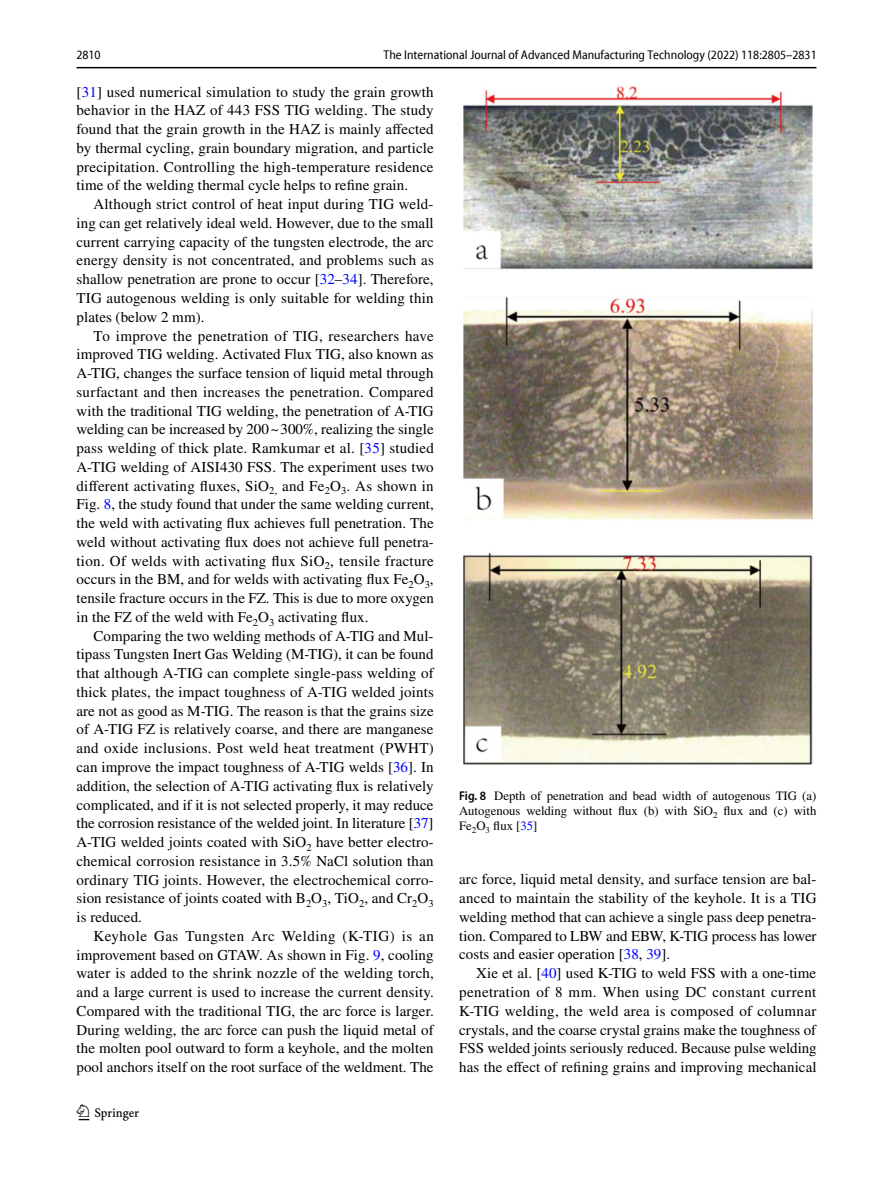
<style>
.page{position:relative;width:893px;height:1187px;background:#fff}
.page>*{position:absolute;margin:0;border:0;box-sizing:border-box;transform-origin:0 0}
.t1{font:22.5px "Springnew Regular 2";color:#000}
.t2{font:15px/18.8px "STIX";letter-spacing:.005em;color:#000;text-align:justify}
.t3{font:12.75px/15px "STIX";color:#000;text-align:justify}
.t4{font:semi-condensed 12.75px "Myriad Pro Unic";color:#000}
.s1{color:#00f}
.s2{font-family:"Myriad Pro";font-weight:600;font-stretch:semi-condensed}
</style>
<div class="page">
<hr style="left:77px;top:67px;width:739px;height:1px;background:#000">
<img style="left:463px;top:87px;width:349px;height:677px">
<p class="t4" style="left:76px;top:50px;width:26px">2810</p>
<p class="t4" style="left:384px;top:50px;width:435px">The International Journal of Advanced Manufacturing Technology (2022) 118:2805–2831</p>
<p class="t2" style="left:77px;top:83px;width:359px">[<span class="s1">31</span>] used numerical simulation to study the grain growth behavior in the HAZ of 443 FSS TIG welding. The study found that the grain growth in the HAZ is mainly affected by thermal cycling, grain boundary migration, and particle precipitation. Controlling the high-temperature residence time of the welding thermal cycle helps to refine grain.</p>
<p class="t2" style="left:77px;top:196px;width:359px;text-indent:17px">Although strict control of heat input during TIG weld&shy;ing can get relatively ideal weld. However, due to the small current carrying capacity of the tungsten electrode, the arc energy density is not concentrated, and problems such as shallow penetration are prone to occur [<span class="s1">32</span>–<span class="s1">34</span>]. Therefore, TIG autogenous welding is only suitable for welding thin plates (below 2 mm).</p>
<p class="t2" style="left:77px;top:327px;width:359px;text-indent:17px">To improve the penetration of TIG, researchers have improved TIG welding. Activated Flux TIG, also known as A-TIG, changes the surface tension of liquid metal through surfactant and then increases the penetration. Compared with the traditional TIG welding, the penetration of A-TIG welding can be increased by 200~300%, realizing the single pass welding of thick plate. Ramkumar et al. [<span class="s1">35</span>] studied A-TIG welding of AISI430 FSS. The experiment uses two different activating fluxes, SiO<sub>2,</sub> and Fe<sub>2</sub>O<sub>3</sub>. As shown in Fig. <span class="s1">8</span>, the study found that under the same welding current, the weld with activating flux achieves full penetration. The weld without activating flux does not achieve full penetra&shy;tion. Of welds with activating flux SiO<sub>2</sub>, tensile fracture occurs in the BM, and for welds with activating flux Fe<sub>2</sub>O<sub>3</sub>, tensile fracture occurs in the FZ. This is due to more oxygen in the FZ of the weld with Fe<sub>2</sub>O<sub>3</sub> activating flux.</p>
<p class="t2" style="left:77px;top:627px;width:359px;text-indent:17px">Comparing the two welding methods of A-TIG and Mul&shy;tipass Tungsten Inert Gas Welding (M-TIG), it can be found that although A-TIG can complete single-pass welding of thick plates, the impact toughness of A-TIG welded joints are not as good as M-TIG. The reason is that the grains size of A-TIG FZ is relatively coarse, and there are manganese and oxide inclusions. Post weld heat treatment (PWHT) can improve the impact toughness of A-TIG welds [<span class="s1">36</span>]. In addition, the selection of A-TIG activating flux is relatively complicated, and if it is not selected properly, it may reduce the corrosion resistance of the welded joint. In literature [<span class="s1">37</span>] A-TIG welded joints coated with SiO<sub>2</sub> have better electro&shy;chemical corrosion resistance in 3.5% NaCl solution than ordinary TIG joints. However, the electrochemical corro&shy;sion resistance of joints coated with B<sub>2</sub>O<sub>3</sub>, TiO<sub>2</sub>, and Cr<sub>2</sub>O<sub>3 </sub>is reduced.</p>
<p class="t2" style="left:77px;top:927px;width:359px;text-indent:17px">Keyhole Gas Tungsten Arc Welding (K-TIG) is an improvement based on GTAW. As shown in Fig. <span class="s1">9</span>, cooling water is added to the shrink nozzle of the welding torch, and a large current is used to increase the current density.<br>Compared with the traditional TIG, the arc force is larger.<br>During welding, the arc force can push the liquid metal of the molten pool outward to form a keyhole, and the molten pool anchors itself on the root surface of the weldment. The</p>
<h1 class="t1" style="left:79px;top:1104px;width:62px">1 3</h1>
<p class="t3" style="left:459px;top:788px;width:359px"><span class="s2">Fig. 8</span> Depth of penetration and bead width of autogenous TIG (a)<br>Autogenous welding without flux (b) with SiO<sub>2</sub> flux and (c) with Fe<sub>2</sub>O<sub>3</sub> flux [<span class="s1">35</span>]</p>
<p class="t2" style="left:459px;top:871px;width:359px">arc force, liquid metal density, and surface tension are bal&shy;anced to maintain the stability of the keyhole. It is a TIG welding method that can achieve a single pass deep penetra&shy;tion. Compared to LBW and EBW, K-TIG process has lower costs and easier operation [<span class="s1">38</span>, <span class="s1">39</span>].</p>
<p class="t2" style="left:459px;top:964px;width:359px;text-indent:17px">Xie et al. [<span class="s1">40</span>] used K-TIG to weld FSS with a one-time penetration of 8 mm. When using DC constant current K-TIG welding, the weld area is composed of columnar crystals, and the coarse crystal grains make the toughness of FSS welded joints seriously reduced. Because pulse welding has the effect of refining grains and improving mechanical</p>
</div>
